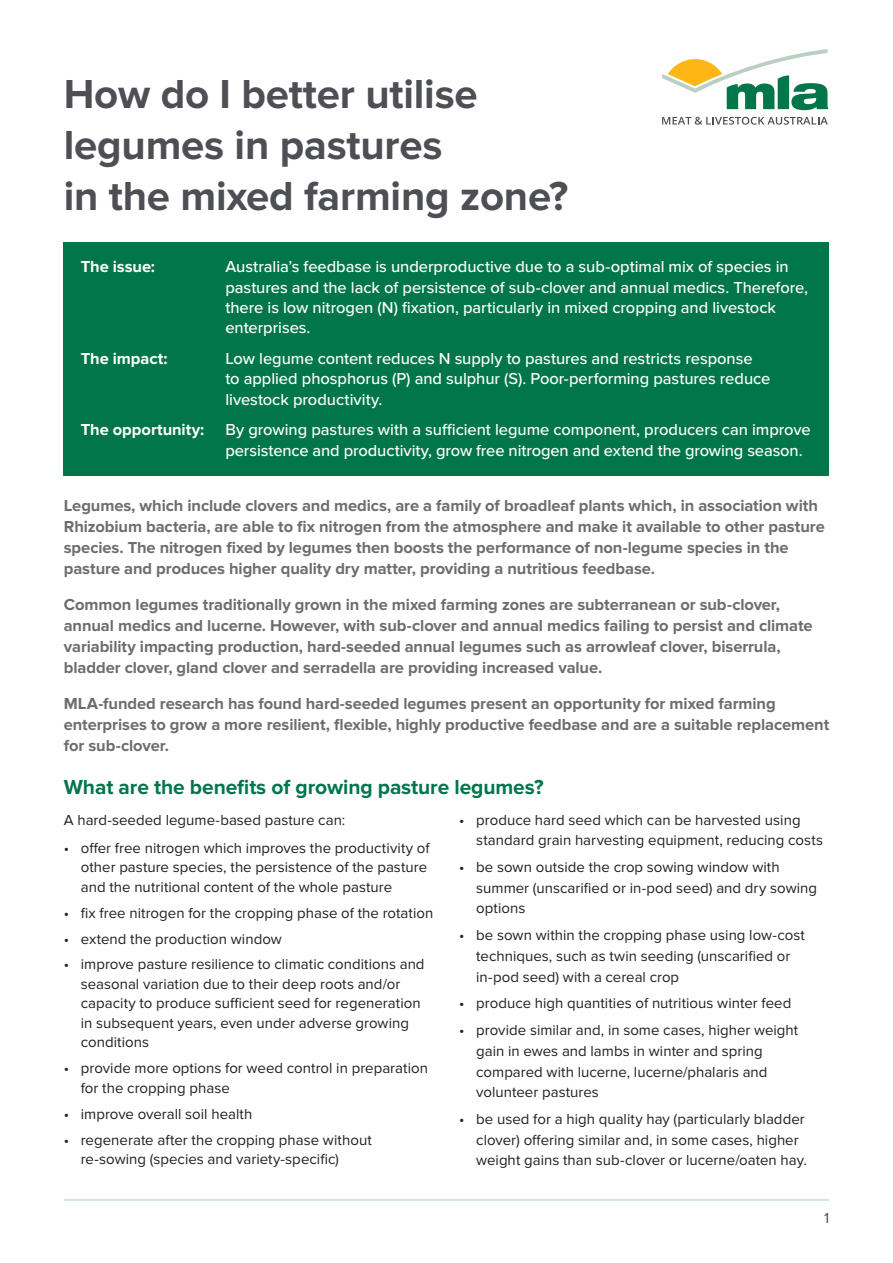
<style>
.page{position:relative;width:893px;height:1263px;background:#fff}
.page>*{position:absolute;margin:0;border:0;box-sizing:border-box;transform-origin:0 0}
.t1{font:700 42px/51px "Proxima Nova";letter-spacing:-.005em;color:#4d4f54}
.Heading_14pt{font:700 21px "Proxima Nova";letter-spacing:-.005em;color:#00764a}
.Introduction_grey{font:700 16.5px/21px "Proxima Nova";letter-spacing:-.005em;color:#6c6d70}
.Summary_green_box{font:500 16.5px/20.2px "Proxima Nova";letter-spacing:-.005em;color:#fff}
.Summary_green_box-2{font:700 16.5px "Proxima Nova";letter-spacing:-.005em;color:#fff}
.Heading_14pt-2{font:15px/20.5px "Proxima Nova";color:#231f20}
.t2{font:15px "Proxima Nova";color:#4d4f54}
</style>
<div class="page">
<hr style="left:64px;top:1199px;width:765px;height:2px;background:#00764a">
<svg style="left:662px;top:49px;width:167px;height:61px"></svg>
<svg style="left:662px;top:117px;width:166px;height:8px"></svg>
<div style="left:64px;top:242px;width:765px;height:234px;background:#00764a"></div>
<p class="t1" style="left:64px;top:71px;width:415px">How do I better utilise</p>
<p class="t1" style="left:64px;top:122px;width:506px">legumes in pastures<br>in the mixed farming zone?</p>
<p class="Summary_green_box-2" style="left:81px;top:257px;width:76px">The issue:</p>
<p class="Summary_green_box" style="left:225px;top:257px;width:584px">Australia’s feedbase is underproductive due to a sub-optimal mix of species in pastures and the lack of persistence of sub-clover and annual medics. Therefore, there is low nitrogen (N) fixation, particularly in mixed cropping and livestock enterprises.</p>
<p class="Summary_green_box-2" style="left:81px;top:349px;width:88px">The impact:</p>
<p class="Summary_green_box" style="left:225px;top:349px;width:546px">Low legume content reduces N supply to pastures and restricts response to applied phosphorus (P) and sulphur (S). Poor-performing pastures reduce livestock productivity.</p>
<p class="Summary_green_box-2" style="left:81px;top:420px;width:125px">The opportunity:</p>
<p class="Summary_green_box" style="left:225px;top:420px;width:587px">By growing pastures with a sufficient legume component, producers can improve persistence and productivity, grow free nitrogen and extend the growing season.</p>
<p class="Introduction_grey" style="left:64px;top:496px;width:762px">Legumes, which include clovers and medics, are a family of broadleaf plants which, in association with Rhizobium bacteria, are able to fix nitrogen from the atmosphere and make it available to other pasture species. The nitrogen fixed by legumes then boosts the performance of non-legume species in the pasture and produces higher quality dry matter, providing a nutritious feedbase.</p>
<p class="Introduction_grey" style="left:64px;top:595px;width:750px">Common legumes traditionally grown in the mixed farming zones are subterranean or sub-clover, annual medics and lucerne. However, with sub-clover and annual medics failing to persist and climate variability impacting production, hard-seeded annual legumes such as arrowleaf clover, biserrula, bladder clover, gland clover and serradella are providing increased value.</p>
<p class="Introduction_grey" style="left:64px;top:694px;width:767px">MLA-funded research has found hard-seeded legumes present an opportunity for mixed farming enterprises to grow a more resilient, flexible, highly productive feedbase and are a suitable replacement for sub‑clover.</p>
<p class="Heading_14pt" style="left:64px;top:774px;width:481px">What are the benefits of growing pasture legumes?</p>
<p class="Heading_14pt-2" style="left:64px;top:810px;width:283px">A hard-seeded legume-based pasture can:</p>
<p class="Heading_14pt-2" style="left:81px;top:838px;width:350px;line-height:19.5px;text-indent:-17px">• offer free nitrogen which improves the productivity of other pasture species, the persistence of the pasture and the nutritional content of the whole pasture</p>
<p class="Heading_14pt-2" style="left:64px;top:903px;width:371px">• fix free nitrogen for the cropping phase of the rotation</p>
<p class="Heading_14pt-2" style="left:64px;top:929px;width:220px">• extend the production window</p>
<p class="Heading_14pt-2" style="left:81px;top:955px;width:345px;line-height:19.5px;text-indent:-17px">• improve pasture resilience to climatic conditions and seasonal variation due to their deep roots and/or capacity to produce sufficient seed for regeneration in subsequent years, even under adverse growing conditions</p>
<p class="Heading_14pt-2" style="left:81px;top:1059px;width:349px;line-height:19.5px;text-indent:-17px">• provide more options for weed control in preparation for the cropping phase</p>
<p class="Heading_14pt-2" style="left:64px;top:1104px;width:190px">• improve overall soil health</p>
<p class="Heading_14pt-2" style="left:81px;top:1130px;width:292px;line-height:19.5px;text-indent:-17px">• regenerate after the cropping phase without re‑sowing (species and variety-specific)</p>
<p class="Heading_14pt-2" style="left:476px;top:810px;width:348px;text-indent:-17px">• produce hard seed which can be harvested using standard grain harvesting equipment, reducing costs</p>
<p class="Heading_14pt-2" style="left:476px;top:857px;width:342px;text-indent:-17px">• be sown outside the crop sowing window with summer (unscarified or in-pod seed) and dry sowing options</p>
<p class="Heading_14pt-2" style="left:476px;top:926px;width:330px;text-indent:-17px">• be sown within the cropping phase using low-cost techniques, such as twin seeding (unscarified or in‑pod seed) with a cereal crop</p>
<p class="Heading_14pt-2" style="left:459px;top:994px;width:334px">• produce high quantities of nutritious winter feed</p>
<p class="Heading_14pt-2" style="left:476px;top:1021px;width:324px;text-indent:-17px">• provide similar and, in some cases, higher weight gain in ewes and lambs in winter and spring compared with lucerne, lucerne/phalaris and volunteer pastures</p>
<p class="Heading_14pt-2" style="left:476px;top:1109px;width:332px;text-indent:-17px">• be used for a high quality hay (particularly bladder clover) offering similar and, in some cases, higher weight gains than sub-clover or lucerne/oaten hay.</p>
<p class="t2" style="left:824px;top:1210px;width:7px">1</p>
</div>
